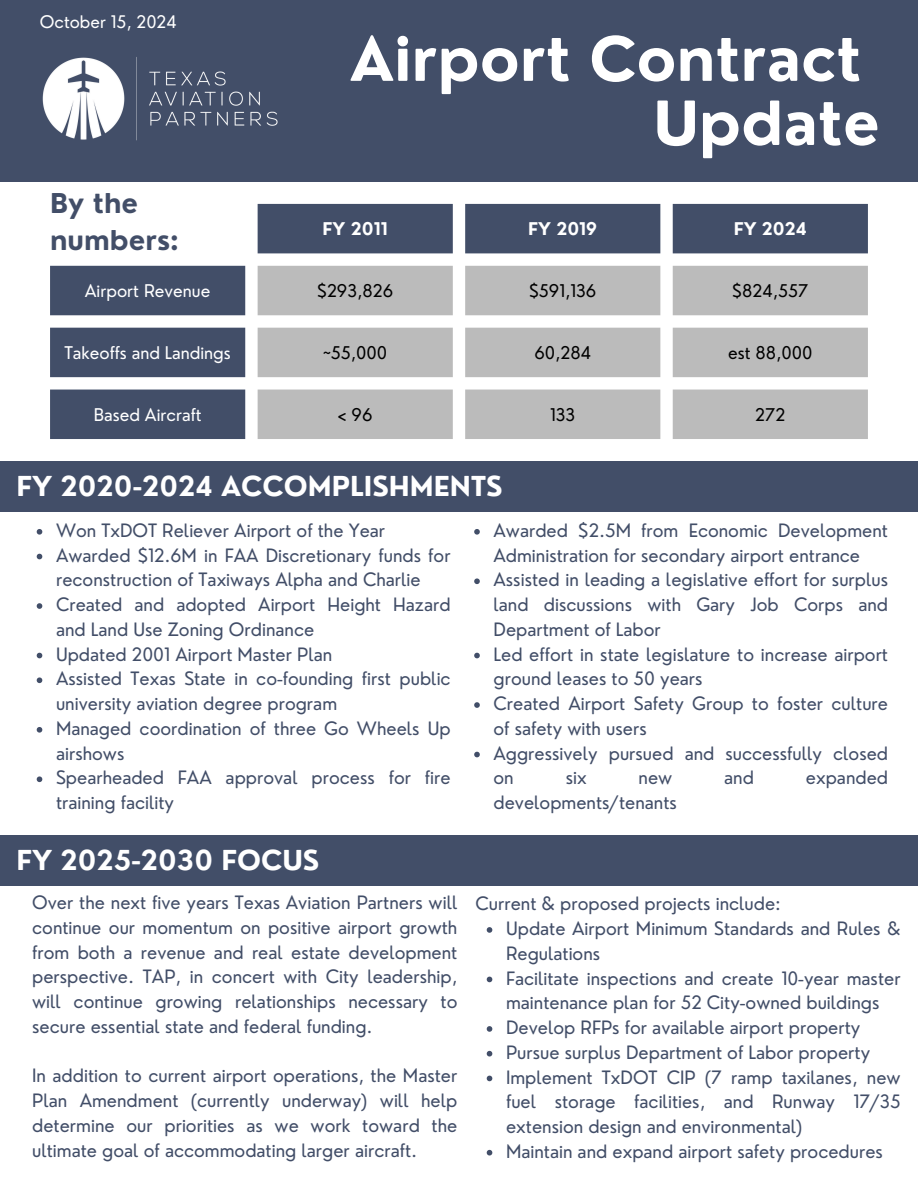
<style>
.page{position:relative;width:918px;height:1188px;background:#fff}
.page>*{position:absolute;margin:0;border:0;box-sizing:border-box;transform-origin:0 0}
.t1{font:700 59.25px/64.2px "Nourd";color:#fff}
.t2{font:700 26.85px "Nourd";color:#fff}
.t3{font:700 26.7px/37.2px "Nourd";color:#424e68}
.t4{font:18px/24.8px "Nourd";color:#424e68}
.t5{font:17.1px "Nourd";color:#000}
.t6{font:17.1px "Nourd";color:#fff}
.t7{font:700 17.1px "Nourd";color:#fff}
.t8{font:16.95px "Nourd";color:#fff}
</style>
<div class="page">
<div style="left:0;top:462px;width:918px;height:50px;background:#424e68"></div>
<div style="left:0;top:0;width:918px;height:182px;background:#424e68"></div>
<img style="left:42px;top:57px;width:236px;height:84px">
<svg style="left:50px;top:204px;width:818px;height:235px;fill:#424e68"></svg>
<svg style="left:258px;top:266px;width:610px;height:173px;fill:#bbb"></svg>
<svg style="left:37px;top:529px;width:5px;height:6px"></svg>
<svg style="left:37px;top:554px;width:5px;height:5px"></svg>
<svg style="left:37px;top:603px;width:5px;height:6px"></svg>
<svg style="left:37px;top:653px;width:5px;height:5px"></svg>
<svg style="left:37px;top:677px;width:5px;height:6px"></svg>
<svg style="left:37px;top:727px;width:5px;height:6px"></svg>
<svg style="left:37px;top:776px;width:5px;height:6px"></svg>
<div style="left:0;top:835px;width:918px;height:51px;background:#424e68"></div>
<svg style="left:474px;top:529px;width:6px;height:6px"></svg>
<svg style="left:474px;top:578px;width:6px;height:6px"></svg>
<svg style="left:474px;top:653px;width:6px;height:5px"></svg>
<svg style="left:474px;top:702px;width:6px;height:6px"></svg>
<svg style="left:474px;top:752px;width:6px;height:5px"></svg>
<svg style="left:487px;top:927px;width:5px;height:6px"></svg>
<svg style="left:487px;top:977px;width:5px;height:5px"></svg>
<svg style="left:487px;top:1026px;width:5px;height:6px"></svg>
<svg style="left:487px;top:1051px;width:5px;height:6px"></svg>
<svg style="left:487px;top:1076px;width:5px;height:5px"></svg>
<svg style="left:487px;top:1150px;width:5px;height:6px"></svg>
<p class="t8" style="left:40px;top:11px;width:138px">October 15, 2024</p>
<p class="t3" style="left:50px;top:185px;width:130px">By the numbers:</p>
<p class="t1" style="left:653px;top:27px;width:228px;text-indent:-304px">Airport Contract<br>Update</p>
<h1 class="t7" style="left:323px;top:218px;width:67px">FY 2011</h1>
<p class="t7" style="left:528px;top:218px;width:71px">FY 2019</p>
<h3 class="t7" style="left:734px;top:218px;width:75px">FY 2024</h3>
<p class="t6" style="left:85px;top:280px;width:127px">Airport Revenue</p>
<p class="t5" style="left:317px;top:280px;width:77px">$293,826</p>
<p class="t5" style="left:529px;top:280px;width:69px">$591,136</p>
<p class="t5" style="left:732px;top:280px;width:78px">$824,557</p>
<p class="t6" style="left:64px;top:342px;width:168px">Takeoffs and Landings</p>
<p class="t5" style="left:323px;top:342px;width:66px">~55,000</p>
<p class="t5" style="left:534px;top:342px;width:58px">60,284</p>
<p class="t5" style="left:728px;top:342px;width:86px">est 88,000</p>
<p class="t6" style="left:94px;top:404px;width:109px">Based Aircraft</p>
<p class="t5" style="left:338px;top:404px;width:36px">&lt; 96</p>
<p class="t5" style="left:550px;top:404px;width:27px">133</p>
<p class="t5" style="left:755px;top:404px;width:32px">272</p>
<p class="t2" style="left:16px;top:470px;width:488px">FY 2020-2024 ACCOMPLISHMENTS</p>
<h2 class="t4" style="left:56px;top:518px;width:331px">Won TxDOT Reliever Airport of the Year</h2>
<p class="t4" style="left:56px;top:542px;width:396px">Awarded $12.6M in FAA Discretionary funds for reconstruction of Taxiways Alpha and Charlie</p>
<p class="t4" style="left:56px;top:592px;width:396px">Created and adopted Airport Height Hazard and Land Use Zoning Ordinance</p>
<p class="t4" style="left:56px;top:641px;width:278px">Updated 2001 Airport Master Plan</p>
<p class="t4" style="left:56px;top:666px;width:396px">Assisted Texas State in co-founding first public university aviation degree program</p>
<p class="t4" style="left:56px;top:716px;width:396px">Managed coordination of three Go Wheels Up airshows</p>
<p class="t4" style="left:56px;top:765px;width:396px">Spearheaded FAA approval process for fire training facility</p>
<p class="t2" style="left:16px;top:844px;width:305px">FY 2025-2030 FOCUS</p>
<p class="t4" style="left:32px;top:890px;width:427px;text-align:justify">Over the next five years Texas Aviation Partners will continue our momentum on positive airport growth from both a revenue and real estate development perspective. TAP, in concert with City leadership, will continue growing relationships necessary to secure essential state and federal funding.</p>
<p class="t4" style="left:32px;top:1063px;width:427px;text-align:justify">In addition to current airport operations, the Master Plan Amendment (currently underway) will help determine our priorities as we work toward the ultimate goal of accommodating larger aircraft.</p>
<p class="t4" style="left:494px;top:518px;width:396px">Awarded $2.5M from Economic Development<br>Administration for secondary airport entrance</p>
<p class="t4" style="left:494px;top:567px;width:396px;text-align:justify">Assisted in leading a legislative effort for surplus land discussions with Gary Job Corps and Department of Labor</p>
<p class="t4" style="left:494px;top:641px;width:396px">Led effort in state legislature to increase airport ground leases to 50 years</p>
<p class="t4" style="left:494px;top:691px;width:396px">Created Airport Safety Group to foster culture of safety with users</p>
<h2 class="t4" style="left:494px;top:740px;width:396px">Aggressively pursued and successfully closed on</h2>
<h2 class="t4" style="left:566px;top:765px;width:22px">six</h2>
<h2 class="t4" style="left:639px;top:765px;width:35px">new</h2>
<h2 class="t4" style="left:724px;top:765px;width:31px">and</h2>
<h2 class="t4" style="left:806px;top:765px;width:84px">expanded</h2>
<h2 class="t4" style="left:494px;top:790px;width:185px">developments/tenants</h2>
<p class="t4" style="left:475px;top:891px;width:307px">Current &amp; proposed projects include:</p>
<p class="t4" style="left:506px;top:916px;width:396px">Update Airport Minimum Standards and Rules &amp;<br>Regulations</p>
<p class="t4" style="left:506px;top:965px;width:396px">Facilitate inspections and create 10-year master maintenance plan for 52 City-owned buildings</p>
<p class="t4" style="left:506px;top:1015px;width:356px">Develop RFPs for available airport property</p>
<p class="t4" style="left:506px;top:1040px;width:366px">Pursue surplus Department of Labor property</p>
<p class="t4" style="left:506px;top:1064px;width:396px;text-align:justify">Implement TxDOT CIP (7 ramp taxilanes, new fuel storage facilities, and Runway 17/35 extension design and environmental)</p>
<p class="t4" style="left:506px;top:1139px;width:378px">Maintain and expand airport safety procedures</p>
</div>
